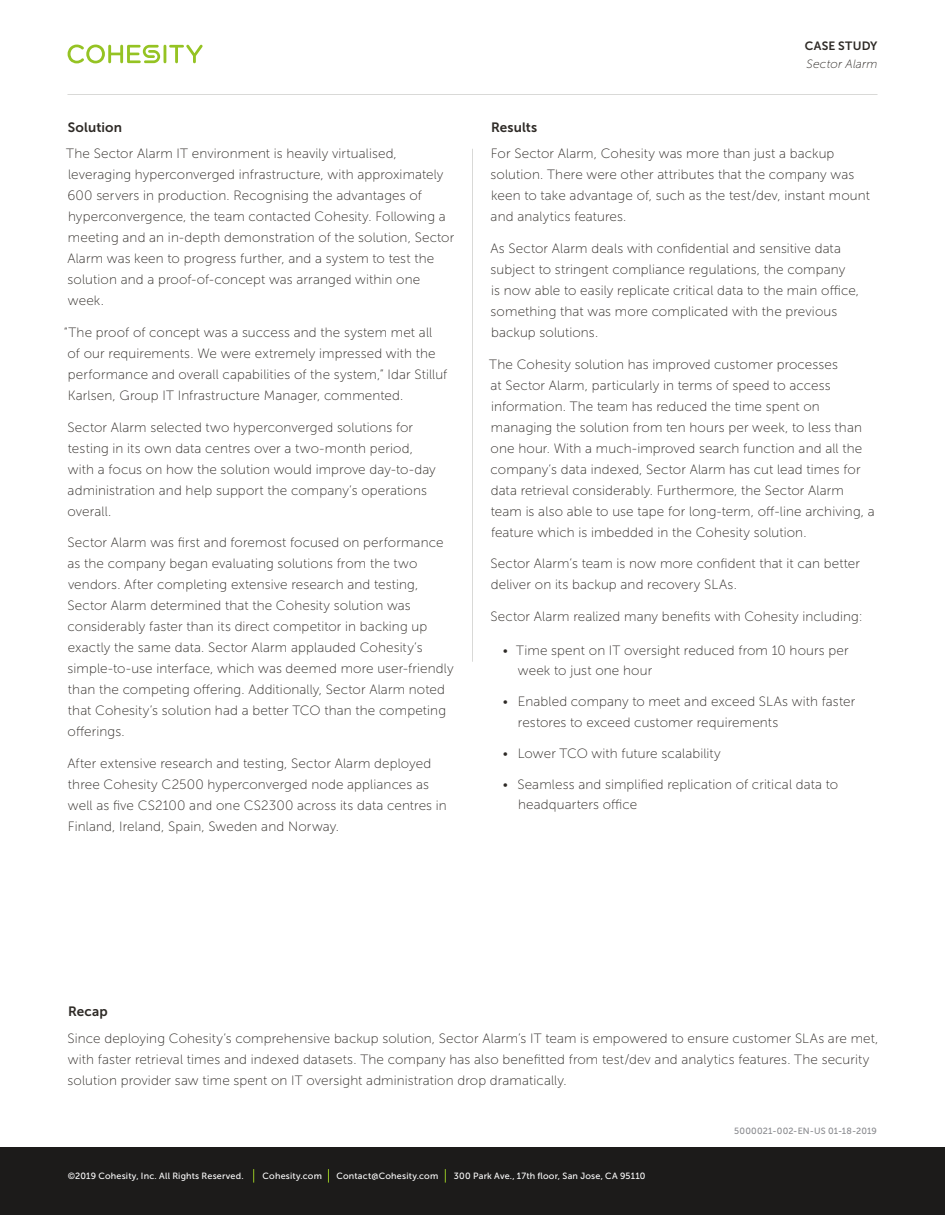
<style>
.page{position:relative;width:945px;height:1215px;background:#fff}
.page>*{position:absolute;margin:0;border:0;box-sizing:border-box;transform-origin:0 0}
.Body_Copy_-_Paragrap{font:13.5px/21px "Museo Sans 100";letter-spacing:.01em;color:#2e2a26}
.Subhead{font:13.5px "Museo Sans 700";letter-spacing:.01em;color:#2e2a26}
.t1{font:italic 12px "Museo Sans 100";letter-spacing:.01em;color:#2e2a26}
.t2{font:12px "Museo Sans 700";letter-spacing:.015em;color:#2e2a26}
.Footer_BACK{font:9px "Museo Sans 500";letter-spacing:.02em;color:#fff}
.version_date{font:9px "Museo Sans 500";letter-spacing:.02em;color:#898a8e}
</style>
<div class="page">
<div style="left:0;top:1148px;width:945px;height:67px;background:#1c1b1a"></div>
<svg style="left:68px;top:45px;width:135px;height:18px"></svg>
<hr style="left:68px;top:94px;width:810px;height:1px;background:#d9d9d7">
<svg style="left:253px;top:1169px;width:1px;height:14px"></svg>
<svg style="left:328px;top:1169px;width:1px;height:14px"></svg>
<svg style="left:445px;top:1169px;width:1px;height:14px"></svg>
<hr style="left:472px;top:149px;width:1px;height:513px;background:#d9d9d7">
<p class="Subhead" style="left:68px;top:119px;width:56px">Solution</p>
<p class="Body_Copy_-_Paragrap" style="left:66px;top:143px;width:390px">The Sector Alarm IT environment is heavily virtualised, leveraging hyperconverged infrastructure, with approximately 600 servers in production. Recognising the advantages of hyperconvergence, the team contacted Cohesity. Following a meeting and an in-depth demonstration of the solution, Sector Alarm was keen to progress further, and a system to test the solution and a proof-of-concept was arranged within one week.</p>
<p class="Body_Copy_-_Paragrap" style="left:64px;top:322px;width:385px">“The proof of concept was a success and the system met all of our requirements. We were extremely impressed with the performance and overall capabilities of the system,” Idar Stilluf Karlsen, Group IT Infrastructure Manager, commented.</p>
<p class="Body_Copy_-_Paragrap" style="left:68px;top:417px;width:370px">Sector Alarm selected two hyperconverged solutions for testing in its own data centres over a two-month period, with a focus on how the solution would improve day-to-day administration and help support the company’s operations overall.</p>
<p class="Body_Copy_-_Paragrap" style="left:68px;top:532px;width:388px">Sector Alarm was first and foremost focused on performance as the company began evaluating solutions from the two vendors. After completing extensive research and testing, Sector Alarm determined that the Cohesity solution was considerably faster than its direct competitor in backing up exactly the same data. Sector Alarm applauded Cohesity’s simple-to-use interface, which was deemed more user-friendly than the competing offering. Additionally, Sector Alarm noted that Cohesity’s solution had a better TCO than the competing offerings.</p>
<p class="Body_Copy_-_Paragrap" style="left:67px;top:753px;width:381px">After extensive research and testing, Sector Alarm deployed three Cohesity C2500 hyperconverged node appliances as well as five CS2100 and one CS2300 across its data centres in Finland, Ireland, Spain, Sweden and Norway.</p>
<p class="t2" style="left:805px;top:39px;width:74px">CASE STUDY</p>
<p class="t1" style="left:807px;top:57px;width:72px">Sector Alarm</p>
<p class="Subhead" style="left:491px;top:119px;width:48px">Results</p>
<p class="Body_Copy_-_Paragrap" style="left:491px;top:143px;width:381px">For Sector Alarm, Cohesity was more than just a backup solution. There were other attributes that the company was keen to take advantage of, such as the test/dev, instant mount and analytics features.</p>
<p class="Body_Copy_-_Paragrap" style="left:490px;top:238px;width:370px">As Sector Alarm deals with confidential and sensitive data subject to stringent compliance regulations, the company<br>is now able to easily replicate critical data to the main office, something that was more complicated with the previous backup solutions.</p>
<p class="Body_Copy_-_Paragrap" style="left:489px;top:354px;width:387px">The Cohesity solution has improved customer processes<br>at Sector Alarm, particularly in terms of speed to access information. The team has reduced the time spent on managing the solution from ten hours per week, to less than one hour. With a much-improved search function and all the company’s data indexed, Sector Alarm has cut lead times for data retrieval considerably. Furthermore, the Sector Alarm team is also able to use tape for long-term, off-line archiving, a feature which is imbedded in the Cohesity solution.</p>
<p class="Body_Copy_-_Paragrap" style="left:491px;top:553px;width:371px">Sector Alarm’s team is now more confident that it can better deliver on its backup and recovery SLAs.</p>
<p class="Body_Copy_-_Paragrap" style="left:491px;top:606px;width:374px">Sector Alarm realized many benefits with Cohesity including:</p>
<p class="Body_Copy_-_Paragrap" style="left:518px;top:640px;width:332px;line-height:20.2px;text-indent:-15px">• Time spent on IT oversight reduced from 10 hours per week to just one hour</p>
<p class="Body_Copy_-_Paragrap" style="left:518px;top:692px;width:339px;line-height:20.2px;text-indent:-15px">• Enabled company to meet and exceed SLAs with faster restores to exceed customer requirements</p>
<p class="Body_Copy_-_Paragrap" style="left:503px;top:743px;width:220px">• Lower TCO with future scalability</p>
<p class="Body_Copy_-_Paragrap" style="left:518px;top:774px;width:322px;line-height:20.2px;text-indent:-15px">• Seamless and simplified replication of critical data to headquarters office</p>
<p class="Subhead" style="left:68px;top:1004px;width:41px">Recap</p>
<p class="Body_Copy_-_Paragrap" style="left:68px;top:1028px;width:812px">Since deploying Cohesity’s comprehensive backup solution, Sector Alarm’s IT team is empowered to ensure customer SLAs are met, with faster retrieval times and indexed datasets. The company has also benefitted from test/dev and analytics features. The security solution provider saw time spent on IT oversight administration drop dramatically.</p>
<p class="Footer_BACK" style="left:68px;top:1171px;width:177px">©2019 Cohesity, Inc. All Rights Reserved.</p>
<p class="Footer_BACK" style="left:263px;top:1171px;width:61px">Cohesity.com</p>
<p class="Footer_BACK" style="left:336px;top:1171px;width:103px">Contact@Cohesity.com</p>
<p class="Footer_BACK" style="left:454px;top:1171px;width:193px">300 Park Ave., 17th floor, San Jose, CA 95110</p>
<p class="version_date" style="left:734px;top:1126px;width:144px">5000021-002-EN-US 01-18-2019</p>
</div>
